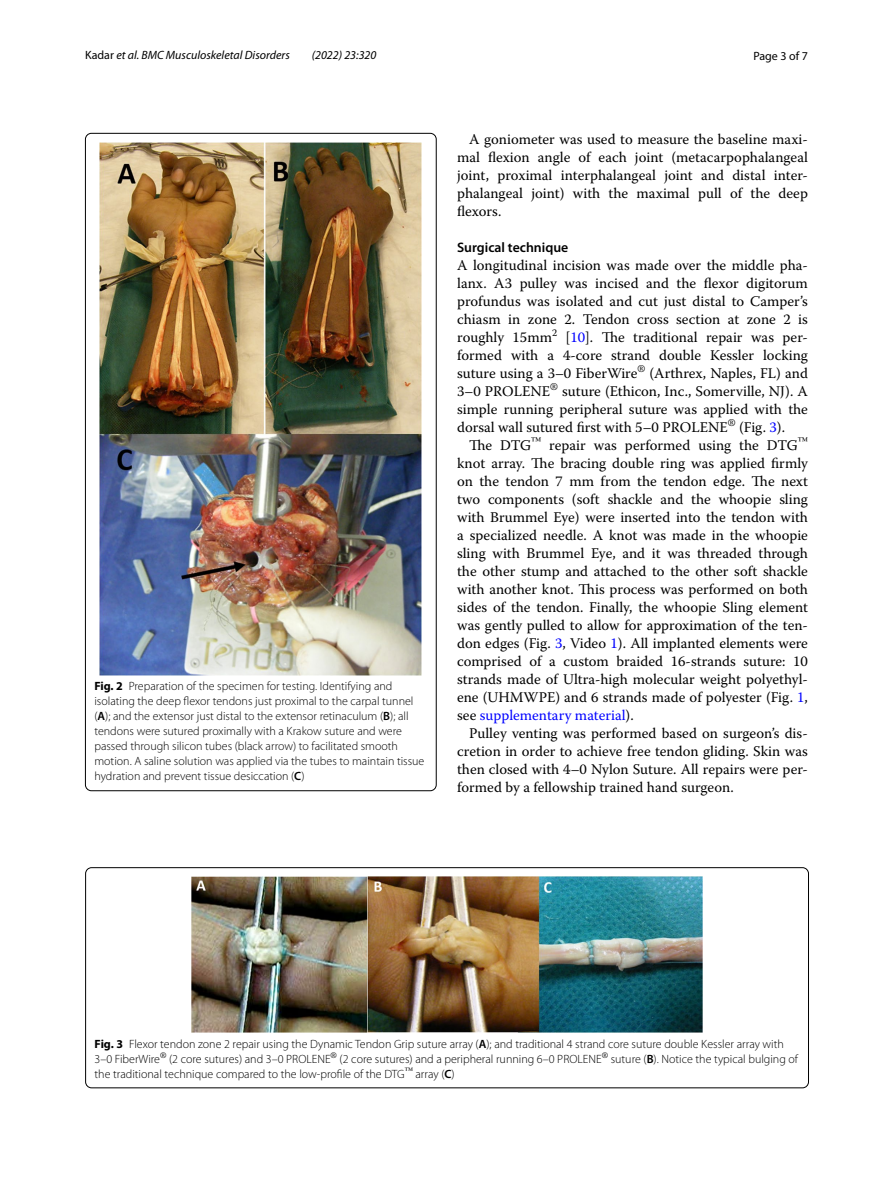
<style>
.page{position:relative;width:893px;height:1187px;background:#fff}
.page>*{position:absolute;margin:0;border:0;box-sizing:border-box;transform-origin:0 0}
.t1{font:14.7px/18px "Warnock Pro";color:#000;text-align:justify}
.t2{font:600 13.8px "Myriad Pro";color:#000}
.t3{font:300 12px/15px "Myriad Pro";color:#000}
.t4{font:italic 12px "Myriad Pro";color:#000}
.t5{font:12px "Myriad Pro";color:#000}
.s1{font-style:normal}
.s2{font-weight:700}
.s3{font-weight:600}
.s4{color:#00f}
</style>
<div class="page">
<img style="left:100px;top:142px;width:322px;height:533px">
<img style="left:192px;top:876px;width:510px;height:156px">
<div style="left:85px;top:867px;width:724px;height:220px;border:1px solid #000;border-radius:6px"></div>
<p class="t4" style="left:85px;top:48px;width:206px"><span class="s1">Kadar</span> et al. BMC Musculoskeletal Disorders</p>
<p class="t4" style="left:312px;top:48px;width:66px">(2022) 23:320</p>
<p class="t5" style="left:753px;top:48px;width:56px">Page 3 of 7</p>
<p class="t3" style="left:94px;top:679px;width:332px"><span class="s2">Fig. 2</span> Preparation of the specimen for testing. Identifying and isolating the deep flexor tendons just proximal to the carpal tunnel (<span class="s3">A</span>); and the extensor just distal to the extensor retinaculum (<span class="s3">B</span>); all tendons were sutured proximally with a Krakow suture and were passed through silicon tubes (black arrow) to facilitated smooth motion. A saline solution was applied via the tubes to maintain tissue hydration and prevent tissue desiccation (<span class="s3">C</span>)</p>
<p class="t1" style="left:457px;top:130px;width:352px;text-indent:12px">A goniometer was used to measure the baseline maxi&shy;mal flexion angle of each joint (metacarpophalangeal joint, proximal interphalangeal joint and distal inter&shy;phalangeal joint) with the maximal pull of the deep flexors.</p>
<p class="t2" style="left:457px;top:238px;width:113px">Surgical technique</p>
<p class="t1" style="left:457px;top:256px;width:352px">A longitudinal incision was made over the middle pha&shy;lanx. A3 pulley was incised and the flexor digitorum profundus was isolated and cut just distal to Camper’s chiasm in zone 2. Tendon cross section at zone 2 is roughly 15mm<sup>2</sup> [<span class="s4">10</span>]. The traditional repair was per&shy;formed with a 4-core strand double Kessler locking suture using a 3–0 FiberWire<sup>®</sup> (Arthrex, Naples, FL) and 3–0 PROLENE<sup>®</sup> suture (Ethicon, Inc., Somerville, NJ). A simple running peripheral suture was applied with the dorsal wall sutured first with 5–0 PROLENE<sup>®</sup> (Fig. <span class="s4">3</span>).</p>
<p class="t1" style="left:457px;top:436px;width:352px;text-indent:12px">The DTG<sup>™</sup> repair was performed using the DTG<sup>™ </sup>knot array. The bracing double ring was applied firmly on the tendon 7 mm from the tendon edge. The next two components (soft shackle and the whoopie sling with Brummel Eye) were inserted into the tendon with a specialized needle. A knot was made in the whoopie sling with Brummel Eye, and it was threaded through the other stump and attached to the other soft shackle with another knot. This process was performed on both sides of the tendon. Finally, the whoopie Sling element was gently pulled to allow for approximation of the ten&shy;don edges (Fig. <span class="s4">3</span>, Video <span class="s4">1</span>). All implanted elements were comprised of a custom braided 16-strands suture: 10 strands made of Ultra-high molecular weight polyethyl&shy;ene (UHMWPE) and 6 strands made of polyester (Fig. <span class="s4">1</span>, see <span class="s4">supplementary material</span>).</p>
<p class="t1" style="left:457px;top:724px;width:352px;text-indent:12px">Pulley venting was performed based on surgeon’s dis&shy;cretion in order to achieve free tendon gliding. Skin was then closed with 4–0 Nylon Suture. All repairs were per&shy;formed by a fellowship trained hand surgeon.</p>
<p class="t3" style="left:95px;top:1036px;width:705px"><span class="s2">Fig. 3</span> Flexor tendon zone 2 repair using the Dynamic Tendon Grip suture array (<span class="s3">A</span>); and traditional 4 strand core suture double Kessler array with<br>3–0 FiberWire<sup>®</sup> (2 core sutures) and 3–0 PROLENE<sup>®</sup> (2 core sutures) and a peripheral running 6–0 PROLENE<sup>®</sup> suture (<span class="s3">B</span>). Notice the typical bulging of the traditional technique compared to the low-profile of the DTG<sup>™</sup> array (<span class="s3">C</span>)</p>
</div>
